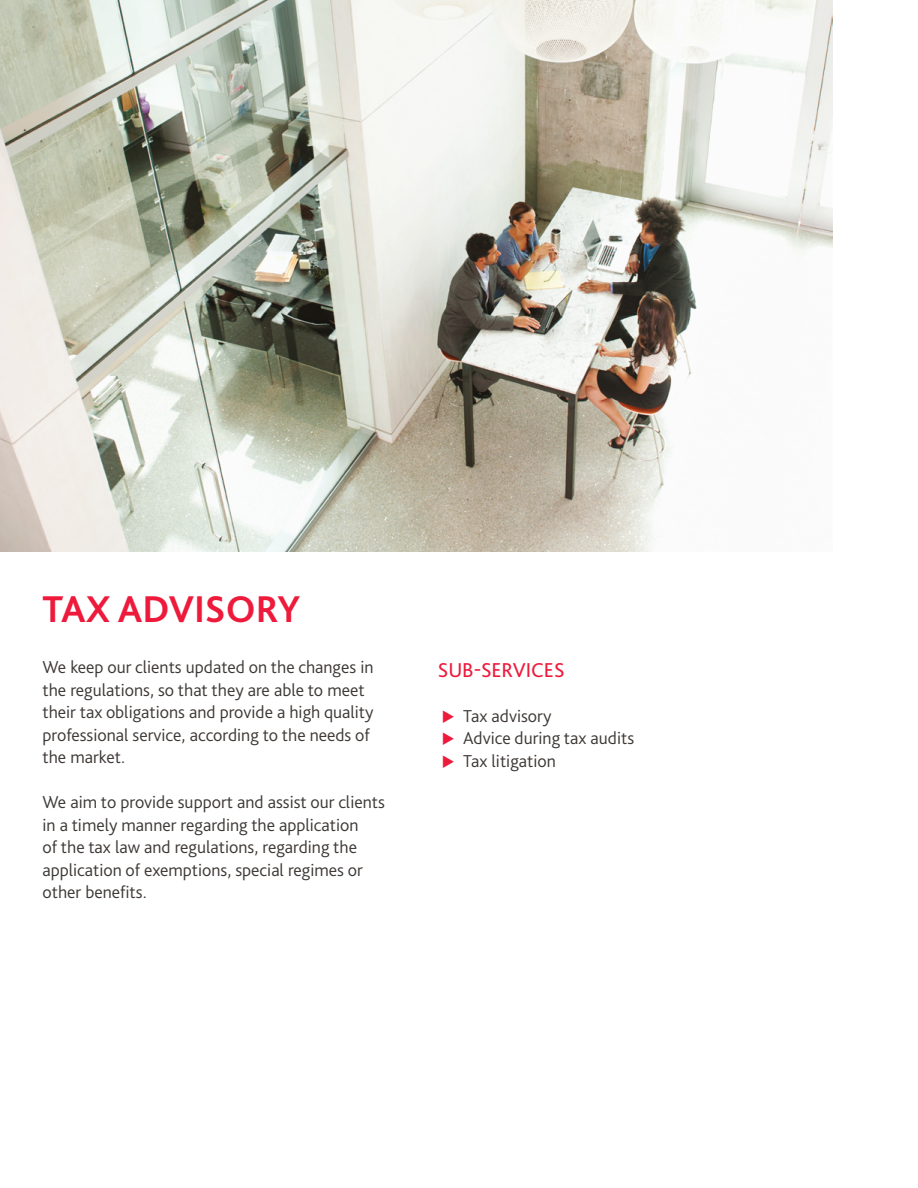
<style>
.page{position:relative;width:918px;height:1188px;background:#fff}
.page>*{position:absolute;margin:0;border:0;box-sizing:border-box;transform-origin:0 0}
.t1{font:700 39px "Bliss Pro";color:#ed1a3b}
.t2{font:21px "Bliss Pro";color:#ed1a3b}
.t3{font:300 18px/22.5px "Bliss Pro";color:#3c3734}
</style>
<div class="page">
<img style="left:0;top:0;width:833px;height:551px">
<h1 class="t1" style="left:43px;top:584px;width:259px">TAX ADVISORY</h1>
<p class="t3" style="left:43px;top:656px;width:333px">We keep our clients updated on the changes in the regulations, so that they are able to meet their tax obligations and provide a high quality professional service, according to the needs of the market.</p>
<p class="t3" style="left:43px;top:791px;width:344px">We aim to provide support and assist our clients in a timely manner regarding the application<br>of the tax law and regulations, regarding the application of exemptions, special regimes or other benefits.</p>
<p class="t2" style="left:438px;top:657px;width:128px">SUB-SERVICES</p>
<p class="t3" style="left:463px;top:704px;width:172px">Tax advisory<br>Advice during tax audits<br>Tax litigation</p>
</div>
